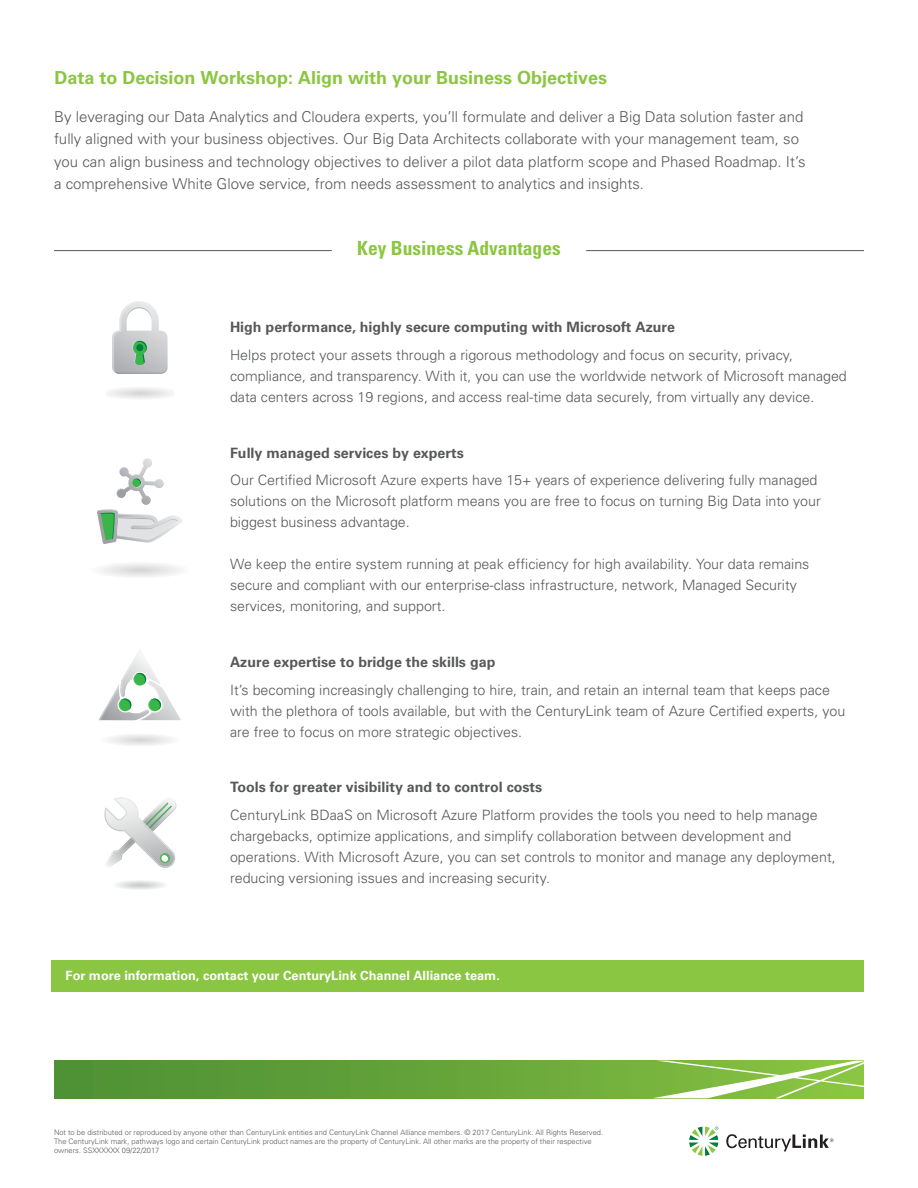
<style>
.page{position:relative;width:918px;height:1188px;background:#fff}
.page>*{position:absolute;margin:0;border:0;box-sizing:border-box;transform-origin:0 0}
.t1{font:700 condensed 19.5px "Univers";color:#8bc642}
.t2{font:700 18px "Univers";color:#8bc642}
.t3{font:300 15px/22.5px "Univers";color:#57585a}
.t4{font:300 14.25px/21px "Univers";color:#57585a}
.t5{font:700 14.25px "Univers";color:#57585a}
.t6{font:700 12.75px "Univers";color:#fff}
.t7{font:300 7.5px/9px "Univers";color:#57585a}
</style>
<div class="page">
<svg style="left:54px;top:1061px;width:598px;height:37px;background:#60a039"></svg>
<svg style="left:652px;top:1061px;width:212px;height:37px"></svg>
<svg style="left:689px;top:1127px;width:29px;height:29px"></svg>
<svg style="left:726px;top:1134px;width:107px;height:17px"></svg>
<div style="left:52px;top:960px;width:812px;height:32px;background:#8bc642"></div>
<svg style="left:108px;top:388px;width:64px;height:11px"></svg>
<svg style="left:112px;top:301px;width:56px;height:73px"></svg>
<svg style="left:101px;top:563px;width:79px;height:14px"></svg>
<svg style="left:97px;top:458px;width:86px;height:86px"></svg>
<svg style="left:109px;top:735px;width:63px;height:10px"></svg>
<svg style="left:99px;top:654px;width:82px;height:66px"></svg>
<svg style="left:104px;top:797px;width:73px;height:71px"></svg>
<hr style="left:54px;top:250px;width:278px;height:1px;background:#57585a">
<hr style="left:586px;top:250px;width:278px;height:1px;background:#57585a">
<p class="t2" style="left:55px;top:68px;width:554px">Data to Decision Workshop: Align with your Business Objectives</p>
<p class="t3" style="left:54px;top:105px;width:753px">By leveraging our Data Analytics and Cloudera experts, you’ll formulate and deliver a Big Data solution faster and fully aligned with your business objectives. Our Big Data Architects collaborate with your management team, so you can align business and technology objectives to deliver a pilot data platform scope and Phased Roadmap. It’s a comprehensive White Glove service, from needs assessment to analytics and insights.</p>
<h1 class="t1" style="left:357px;top:236px;width:205px">Key Business Advantages</h1>
<p class="t5" style="left:230px;top:319px;width:447px">High performance, highly secure computing with Microsoft Azure</p>
<p class="t4" style="left:230px;top:344px;width:618px">Helps protect your assets through a rigorous methodology and focus on security, privacy, compliance, and transparency. With it, you can use the worldwide network of Microsoft managed data centers across 19 regions, and access real-time data securely, from virtually any device.</p>
<p class="t5" style="left:230px;top:444px;width:235px">Fully managed services by experts</p>
<p class="t4" style="left:230px;top:469px;width:592px">Our Certified Microsoft Azure experts have 15+ years of experience delivering fully managed solutions on the Microsoft platform means you are free to focus on turning Big Data into your biggest business advantage.</p>
<p class="t4" style="left:230px;top:553px;width:581px">We keep the entire system running at peak efficiency for high availability. Your data remains secure and compliant with our enterprise-class infrastructure, network, Managed Security services, monitoring, and support.</p>
<p class="t5" style="left:230px;top:653px;width:267px">Azure expertise to bridge the skills gap</p>
<p class="t4" style="left:230px;top:679px;width:617px">It’s becoming increasingly challenging to hire, train, and retain an internal team that keeps pace with the plethora of tools available, but with the CenturyLink team of Azure Certified experts, you are free to focus on more strategic objectives.</p>
<p class="t5" style="left:230px;top:779px;width:314px">Tools for greater visibility and to control costs</p>
<p class="t4" style="left:230px;top:804px;width:607px">CenturyLink BDaaS on Microsoft Azure Platform provides the tools you need to help manage chargebacks, optimize applications, and simplify collaboration between development and operations. With Microsoft Azure, you can set controls to monitor and manage any deployment, reducing versioning issues and increasing security.</p>
<p class="t6" style="left:66px;top:968px;width:436px">For more information, contact your CenturyLink Channel Alliance team.</p>
<p class="t7" style="left:54px;top:1127px;width:551px">Not to be distributed or reproduced by anyone other than CenturyLink entities and CenturyLink Channel Alliance members. © 2017 CenturyLink. All Rights Reserved.<br>The CenturyLink mark, pathways logo and certain CenturyLink product names are the property of CenturyLink. All other marks are the property of their respective owners. SSXXXXXX 09/22/2017</p>
</div>
